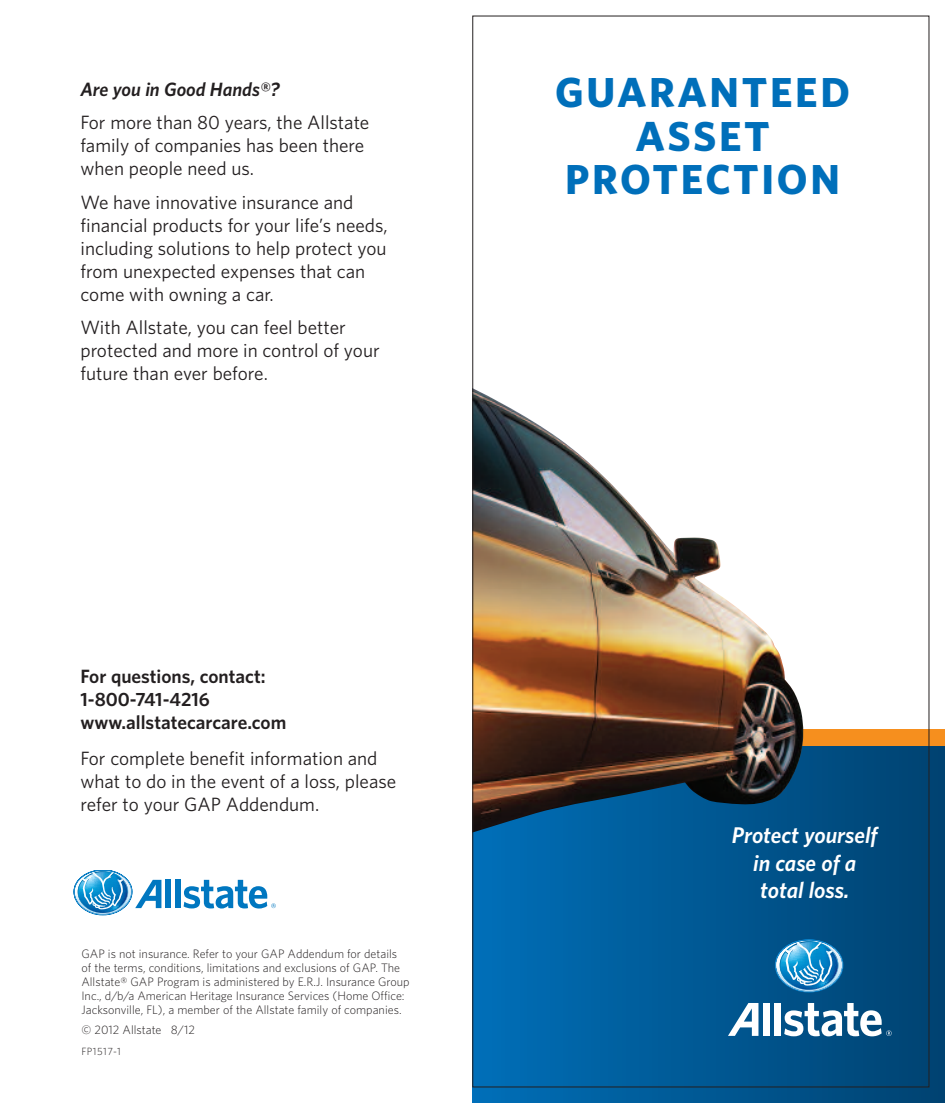
<style>
.page{position:relative;width:945px;height:1103px;background:#fff}
.page>*{position:absolute;margin:0;border:0;box-sizing:border-box;transform-origin:0 0}
.t1{font:700 42px/43.8px "Whitney";letter-spacing:.065em;color:#006fba;text-align:center}
.t2{font:italic 600 22.75px/27.3px "Whitney";color:#fff;text-align:center}
.t3{font:19.25px/23.1px "Whitney";color:#231f20}
.t4{font:600 19.25px/23.1px "Whitney";color:#231f20}
.t5{font:italic 600 19.25px "Whitney";color:#231f20}
.t6{font:300 12.25px/14px "Whitney";color:#231f20}
.t7{font:300 10.5px "Whitney";letter-spacing:.05em;color:#231f20}
</style>
<div class="page">
<svg style="left:74px;top:870px;width:87px;height:45px"></svg>
<div style="left:165px;top:879px;width:6px;height:29px;background:#0077c0"></div>
<div style="left:175px;top:879px;width:6px;height:29px;background:#0077c0"></div>
<svg style="left:184px;top:879px;width:92px;height:29px"></svg>
<div style="left:472px;top:729px;width:473px;height:19px;background:#f68f1e"></div>
<div style="left:472px;top:746px;width:473px;height:356px;background:linear-gradient(to right,#006fb7,#01416f)"></div>
<img style="left:474px;top:389px;width:330px;height:444px">
<svg style="left:775px;top:939px;width:68px;height:53px;background:#4195c5"></svg>
<svg style="left:728px;top:1003px;width:30px;height:32px"></svg>
<div style="left:763px;top:1003px;width:7px;height:32px;background:#fff"></div>
<div style="left:774px;top:1003px;width:7px;height:32px;background:#fff"></div>
<svg style="left:784px;top:1003px;width:108px;height:33px"></svg>
<p class="t5" style="left:80px;top:83px;width:201px">Are you in Good Hands®?</p>
<p class="t3" style="left:81px;top:113px;width:290px">For more than 80 years, the Allstate family of companies has been there when people need us.</p>
<p class="t3" style="left:81px;top:192px;width:309px">We have innovative insurance and financial products for your life’s needs, including solutions to help protect you from unexpected expenses that can come with owning a car.</p>
<p class="t3" style="left:81px;top:318px;width:301px">With Allstate, you can feel better protected and more in control of your future than ever before.</p>
<p class="t4" style="left:81px;top:666px;width:207px">For questions, contact:<br>1-800-741-4216 www.allstatecarcare.com</p>
<p class="t3" style="left:81px;top:748px;width:317px">For complete benefit information and what to do in the event of a loss, please refer to your GAP Addendum.</p>
<p class="t6" style="left:81px;top:948px;width:330px">GAP is not insurance. Refer to your GAP Addendum for details of the terms, conditions, limitations and exclusions of GAP. The Allstate® GAP Program is administered by E.R.J. Insurance Group Inc., d/b/a American Heritage Insurance Services (Home Office:<br>Jacksonville, FL), a member of the Allstate family of companies.</p>
<p class="t6" style="left:81px;top:1023px;width:115px">© 2012 Allstate 8/12</p>
<p class="t7" style="left:81px;top:1047px;width:41px">FP1517-1</p>
<h1 class="t1" style="left:555px;top:74px;width:296px">GUARANTEED<br>ASSET<br>PROTECTION</h1>
<p class="t2" style="left:732px;top:824px;width:147px">Protect yourself in case of a total loss.</p>
</div>
